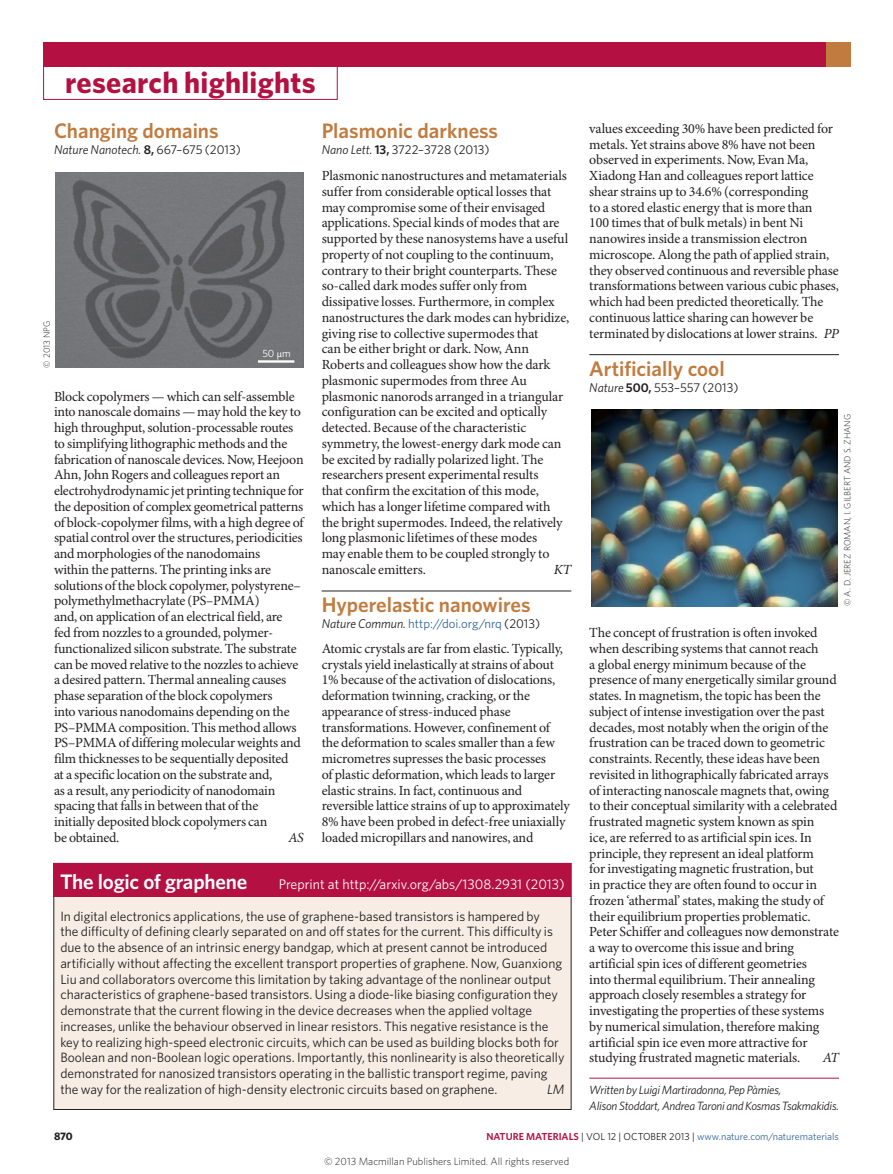
<style>
.page{position:relative;width:893px;height:1174px;background:#fff}
.page>*{position:absolute;margin:0;border:0;box-sizing:border-box;transform-origin:0 0}
.t1{font:700 30px "Whitney";letter-spacing:.01em;color:#b41142}
.Title_w_rule{font:600 21px "Whitney";color:#c17b3f}
.Title{font:600 21px "Whitney";color:#c17b3f}
.RH_box_title{font:600 21px "Whitney";letter-spacing:-.01em;color:#fff}
.Body_first{font:13.95px/15.8px "Minion Pro Regular 2";letter-spacing:-.015em;color:#231f20}
.RH_box_title-2{font:13.95px "Whitney";color:#fff}
.Body_first-2{font:italic 13.95px "Minion Pro";color:#231f20}
.Box_body_first{font:13.5px/15.8px "Whitney";color:#231f20}
.Box_body_first-2{font:italic 13.5px "Whitney";color:#231f20}
.Journal_DOI_ref{font:12.75px "Whitney";color:#231f20}
.Journal_DOI_ref-2{font:12.75px "Whitney";color:#369}
.Journal_DOI_ref-3{font:italic 12.75px "Whitney";color:#231f20}
.Author_information{font:italic 12px/15.8px "Whitney";letter-spacing:-.02em;color:#231f20}
.t2{font:700 10.8px "Whitney";color:#231f20}
.t3{font:300 10.5px "Whitney";color:#231f20}
.t4{font:10.5px "Whitney";color:#fff}
.t5{font:10.2px "Whitney";color:#369}
.Picture_credit{font:9px "Whitney Light 2";color:#231f20}
.s1{font-weight:600;font-style:normal}
.s2{font-style:normal}
.s3{font-style:italic}
.s4{font-weight:600}
.s5{font-family:"Minion Pro"}
.s6{font-style:italic;color:#231f20}
.s7{color:#231f20}
.s8{font-family:"Minion Pro";font-style:italic}
.s9{font-weight:600;color:#b41142}
</style>
<div class="page">
<div style="left:43px;top:66px;width:295px;height:34px;border:1px solid #b41142"></div>
<div style="left:43px;top:43px;width:806px;height:24px;background:#b41142"></div>
<div style="left:826px;top:43px;width:24px;height:24px;background:#c17b3f"></div>
<hr style="left:322px;top:591px;width:249px;height:1px;background:#231f20">
<hr style="left:589px;top:354px;width:250px;height:1px;background:#231f20">
<hr style="left:589px;top:1078px;width:250px;height:1px;background:#b41142">
<img style="left:592px;top:409px;width:245px;height:197px">
<img style="left:56px;top:173px;width:247px;height:195px">
<hr style="left:258px;top:360px;width:36px;height:3px;background:#fff">
<div style="left:54px;top:863px;width:517px;height:246px;background:#f7ede4"></div>
<div style="left:54px;top:863px;width:517px;height:34px;background:#b41142"></div>
<p class="t1" style="left:65px;top:62px;width:252px">research highlights</p>
<p class="Title" style="left:54px;top:117px;width:166px">Changing domains</p>
<p class="Journal_DOI_ref-3" style="left:54px;top:141px;width:188px">Nature Nanotech. <span class="s1">8,</span> <span class="s2">667–675 (2013)</span></p>
<p class="Title" style="left:322px;top:117px;width:178px">Plasmonic darkness</p>
<p class="Journal_DOI_ref" style="left:322px;top:141px;width:169px"><span class="s3">Nano Lett.</span> <span class="s4">13,</span> 3722–3728 (2013)</p>
<p class="Body_first" style="left:322px;top:168px;width:249px">Plasmonic nanostructures and metamaterials suffer from considerable optical losses that may compromise some of their envisaged applications. Special kinds of modes that are supported by these nanosystems have a useful property of not coupling to the continuum, contrary to their bright counterparts. These so-called dark modes suffer only from dissipative losses. Furthermore, in complex nanostructures the dark modes can hybridize, giving rise to collective supermodes that<br>can be either bright or dark. Now, Ann Roberts and colleagues show how the dark plasmonic supermodes from three Au plasmonic nanorods arranged in a triangular configuration can be excited and optically detected. Because of the characteristic symmetry, the lowest-energy dark mode can be excited by radially polarized light. The researchers present experimental results<br>that confirm the excitation of this mode, which has a longer lifetime compared with the bright supermodes. Indeed, the relatively long plasmonic lifetimes of these modes<br>may enable them to be coupled strongly to nanoscale emitters.</p>
<p class="Picture_credit" style="left:41px;top:368px;width:49px;rotate:-90deg">© 2013 NPG</p>
<p class="t4" style="left:262px;top:346px;width:30px">50 <span class="s5">µ</span>m</p>
<p class="Body_first" style="left:54px;top:389px;width:251px">Block copolymers — which can self-assemble into nanoscale domains — may hold the key to high throughput, solution-processable routes to simplifying lithographic methods and the fabrication of nanoscale devices. Now, Heejoon Ahn, John Rogers and colleagues report an electrohydrodynamic jet printing technique for the deposition of complex geometrical patterns of block-copolymer films, with a high degree of spatial control over the structures, periodicities and morphologies of the nanodomains<br>within the patterns. The printing inks are solutions of the block copolymer, polystyrene– polymethylmethacrylate (PS–PMMA)<br>and, on application of an electrical field, are<br>fed from nozzles to a grounded, polymer&shy;functionalized silicon substrate. The substrate can be moved relative to the nozzles to achieve a desired pattern. Thermal annealing causes phase separation of the block copolymers<br>into various nanodomains depending on the PS–PMMA composition. This method allows PS–PMMA of differing molecular weights and film thicknesses to be sequentially deposited<br>at a specific location on the substrate and,<br>as a result, any periodicity of nanodomain spacing that falls in between that of the<br>initially deposited block copolymers can<br>be obtained.</p>
<p class="Body_first-2" style="left:554px;top:561px;width:19px">KT</p>
<p class="Title_w_rule" style="left:322px;top:591px;width:210px">Hyperelastic nanowires</p>
<p class="Journal_DOI_ref-2" style="left:322px;top:615px;width:220px"><span class="s6">Nature Commun.</span> http://doi.org/nrq <span class="s7">(2013)</span></p>
<p class="Body_first" style="left:322px;top:641px;width:250px">Atomic crystals are far from elastic. Typically, crystals yield inelastically at strains of about 1% because of the activation of dislocations, deformation twinning, cracking, or the appearance of stress-induced phase transformations. However, confinement of the deformation to scales smaller than a few micrometres supresses the basic processes<br>of plastic deformation, which leads to larger elastic strains. In fact, continuous and reversible lattice strains of up to approximately 8% have been probed in defect-free uniaxially loaded micropillars and nanowires, and</p>
<p class="Body_first-2" style="left:288px;top:829px;width:17px">AS</p>
<p class="RH_box_title" style="left:60px;top:867px;width:189px">The logic of graphene</p>
<p class="RH_box_title-2" style="left:279px;top:874px;width:288px">Preprint at http://arxiv.org/abs/1308.2931 (2013)</p>
<p class="Box_body_first" style="left:60px;top:907px;width:506px">In digital electronics applications, the use of graphene-based transistors is hampered by<br>the difficulty of defining clearly separated on and off states for the current. This difficulty is due to the absence of an intrinsic energy bandgap, which at present cannot be introduced artificially without affecting the excellent transport properties of graphene. Now, Guanxiong Liu and collaborators overcome this limitation by taking advantage of the nonlinear output characteristics of graphene-based transistors. Using a diode-like biasing configuration they demonstrate that the current flowing in the device decreases when the applied voltage increases, unlike the behaviour observed in linear resistors. This negative resistance is the key to realizing high-speed electronic circuits, which can be used as building blocks both for Boolean and non-Boolean logic operations. Importantly, this nonlinearity is also theoretically demonstrated for nanosized transistors operating in the ballistic transport regime, paving the way for the realization of high-density electronic circuits based on graphene.</p>
<p class="Box_body_first-2" style="left:547px;top:1080px;width:19px">LM</p>
<p class="Body_first" style="left:589px;top:121px;width:251px">values exceeding 30% have been predicted for metals. Yet strains above 8% have not been observed in experiments. Now, Evan Ma, Xiadong Han and colleagues report lattice shear strains up to 34.6% (corresponding<br>to a stored elastic energy that is more than<br>100 times that of bulk metals) in bent Ni nanowires inside a transmission electron microscope. Along the path of applied strain, they observed continuous and reversible phase transformations between various cubic phases, which had been predicted theoretically. The continuous lattice sharing can however be terminated by dislocations at lower strains. <span class="s8">PP</span></p>
<p class="Title_w_rule" style="left:589px;top:355px;width:137px">Artificially cool</p>
<p class="Journal_DOI_ref" style="left:589px;top:379px;width:151px"><span class="s3">Nature</span> <span class="s4">500,</span> 553–557 (2013)</p>
<p class="Picture_credit" style="left:841px;top:606px;width:193px;rotate:-90deg">© A. D. JEREZ ROMAN, I. GILBERT AND S. ZHANG</p>
<p class="Body_first" style="left:589px;top:625px;width:251px">The concept of frustration is often invoked when describing systems that cannot reach<br>a global energy minimum because of the presence of many energetically similar ground states. In magnetism, the topic has been the subject of intense investigation over the past decades, most notably when the origin of the frustration can be traced down to geometric constraints. Recently, these ideas have been revisited in lithographically fabricated arrays of interacting nanoscale magnets that, owing to their conceptual similarity with a celebrated frustrated magnetic system known as spin<br>ice, are referred to as artificial spin ices. In principle, they represent an ideal platform<br>for investigating magnetic frustration, but<br>in practice they are often found to occur in frozen ‘athermal’ states, making the study of their equilibrium properties problematic.<br>Peter Schiffer and colleagues now demonstrate a way to overcome this issue and bring artificial spin ices of different geometries<br>into thermal equilibrium. Their annealing approach closely resembles a strategy for investigating the properties of these systems by numerical simulation, therefore making artificial spin ice even more attractive for studying frustrated magnetic materials.</p>
<p class="Body_first-2" style="left:823px;top:1049px;width:18px">AT</p>
<p class="Author_information" style="left:589px;top:1081px;width:251px">Written by Luigi Martiradonna, Pep Pàmies,<br>Alison Stoddart, Andrea Taroni and Kosmas Tsakmakidis.</p>
<p class="t2" style="left:54px;top:1129px;width:20px">870</p>
<p class="t5" style="left:486px;top:1129px;width:354px"><span class="s9">NATURE MATERIALS</span> <span class="s7">| VOL 12 | OCTOBER 2013 |</span> www.nature.com/naturematerials</p>
<p class="t3" style="left:324px;top:1154px;width:247px">© 2013 Macmillan Publishers Limited. All rights reserved</p>
</div>
